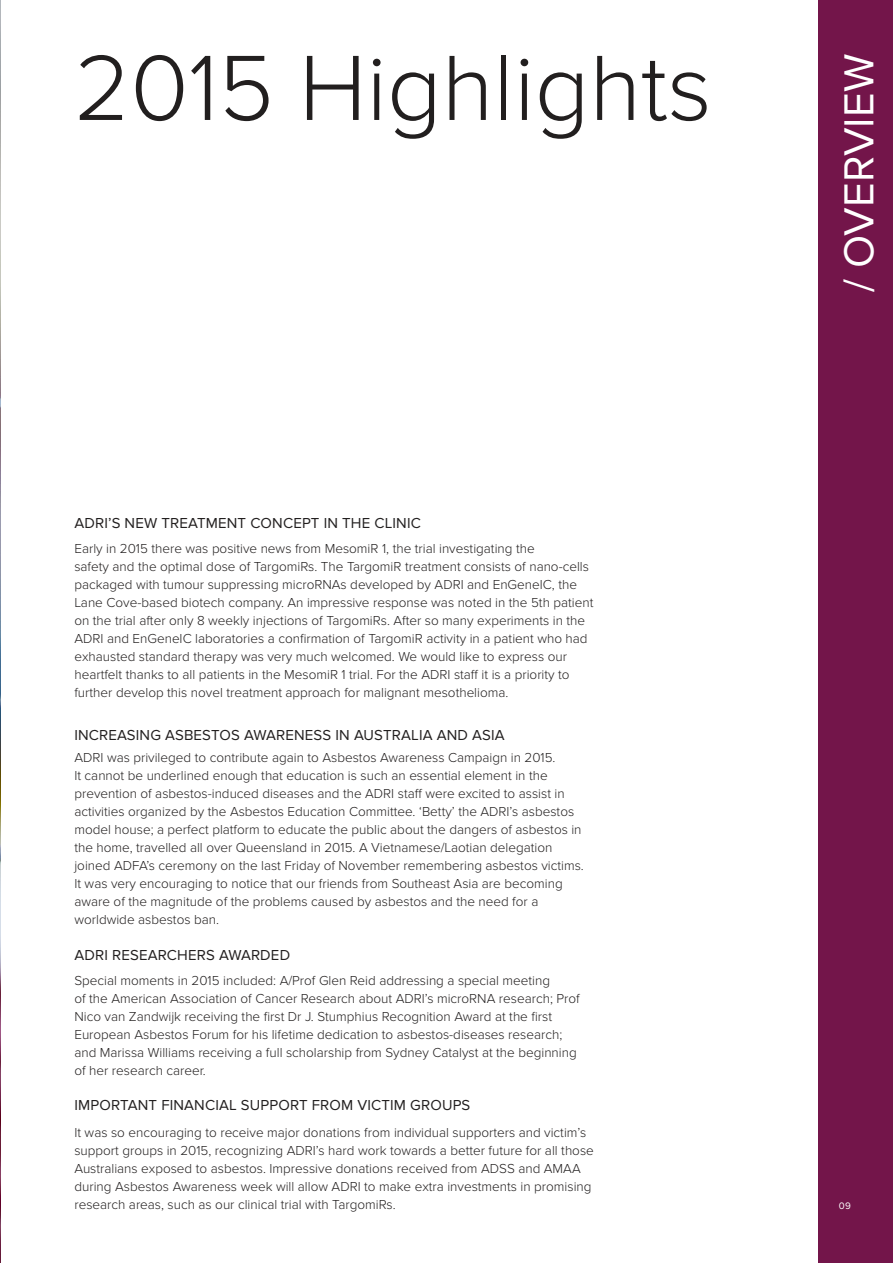
<style>
.page{position:relative;width:893px;height:1263px;background:#fff}
.page>*{position:absolute;margin:0;border:0;box-sizing:border-box;transform-origin:0 0}
.t1{font:300 96px "Proxima Nova";color:#221f1f}
.t2{font:43.5px "Proxima Nova";color:#fff}
.t3{font:15px "Proxima Nova";letter-spacing:.01em;color:#221f1f}
.t4{font:300 13.5px/18px "Proxima Nova";color:#221f1f}
.t5{font:9.75px "Proxima Nova";color:#fff}
</style>
<div class="page">
<div style="left:819px;top:0;width:74px;height:1263px;background:#73154a"></div>
<img style="left:0;top:0;width:1px;height:1263px">
<h1 class="t1" style="left:74px;top:46px;width:639px">2015 Highlights</h1>
<p class="t3" style="left:74px;top:517px;width:348px">ADRI’S NEW TREATMENT CONCEPT IN THE CLINIC</p>
<p class="t4" style="left:74px;top:540px;width:520px">Early in 2015 there was positive news from MesomiR 1, the trial investigating the<br>safety and the optimal dose of TargomiRs. The TargomiR treatment consists of nano-cells packaged with tumour suppressing microRNAs developed by ADRI and EnGeneIC, the Lane Cove-based biotech company. An impressive response was noted in the 5th patient on the trial after only 8 weekly injections of TargomiRs. After so many experiments in the ADRI and EnGeneIC laboratories a confirmation of TargomiR activity in a patient who had exhausted standard therapy was very much welcomed. We would like to express our heartfelt thanks to all patients in the MesomiR 1 trial. For the ADRI staff it is a priority to further develop this novel treatment approach for malignant mesothelioma.</p>
<p class="t3" style="left:74px;top:728px;width:432px">INCREASING ASBESTOS AWARENESS IN AUSTRALIA AND ASIA</p>
<p class="t4" style="left:74px;top:749px;width:511px">ADRI was privileged to contribute again to Asbestos Awareness Campaign in 2015.<br>It cannot be underlined enough that education is such an essential element in the prevention of asbestos-induced diseases and the ADRI staff were excited to assist in activities organized by the Asbestos Education Committee. ‘Betty’ the ADRI’s asbestos model house; a perfect platform to educate the public about the dangers of asbestos in the home, travelled all over Queensland in 2015. A Vietnamese/Laotian delegation joined ADFA’s ceremony on the last Friday of November remembering asbestos victims.<br>It was very encouraging to notice that our friends from Southeast Asia are becoming aware of the magnitude of the problems caused by asbestos and the need for a worldwide asbestos ban.</p>
<p class="t3" style="left:74px;top:948px;width:217px">ADRI RESEARCHERS AWARDED</p>
<p class="t4" style="left:74px;top:972px;width:507px">Special moments in 2015 included: A/Prof Glen Reid addressing a special meeting<br>of the American Association of Cancer Research about ADRI’s microRNA research; Prof Nico van Zandwijk receiving the first Dr J. Stumphius Recognition Award at the first European Asbestos Forum for his lifetime dedication to asbestos-diseases research; and Marissa Williams receiving a full scholarship from Sydney Catalyst at the beginning of her research career.</p>
<p class="t3" style="left:74px;top:1098px;width:397px">IMPORTANT FINANCIAL SUPPORT FROM VICTIM GROUPS</p>
<p class="t4" style="left:74px;top:1124px;width:521px">It was so encouraging to receive major donations from individual supporters and victim’s support groups in 2015, recognizing ADRI’s hard work towards a better future for all those Australians exposed to asbestos. Impressive donations received from ADSS and AMAA during Asbestos Awareness week will allow ADRI to make extra investments in promising research areas, such as our clinical trial with TargomiRs.</p>
<h2 class="t2" style="left:840px;top:292px;width:240px;rotate:-90deg">/ OVERVIEW</h2>
<p class="t5" style="left:839px;top:1201px;width:13px">09</p>
</div>
